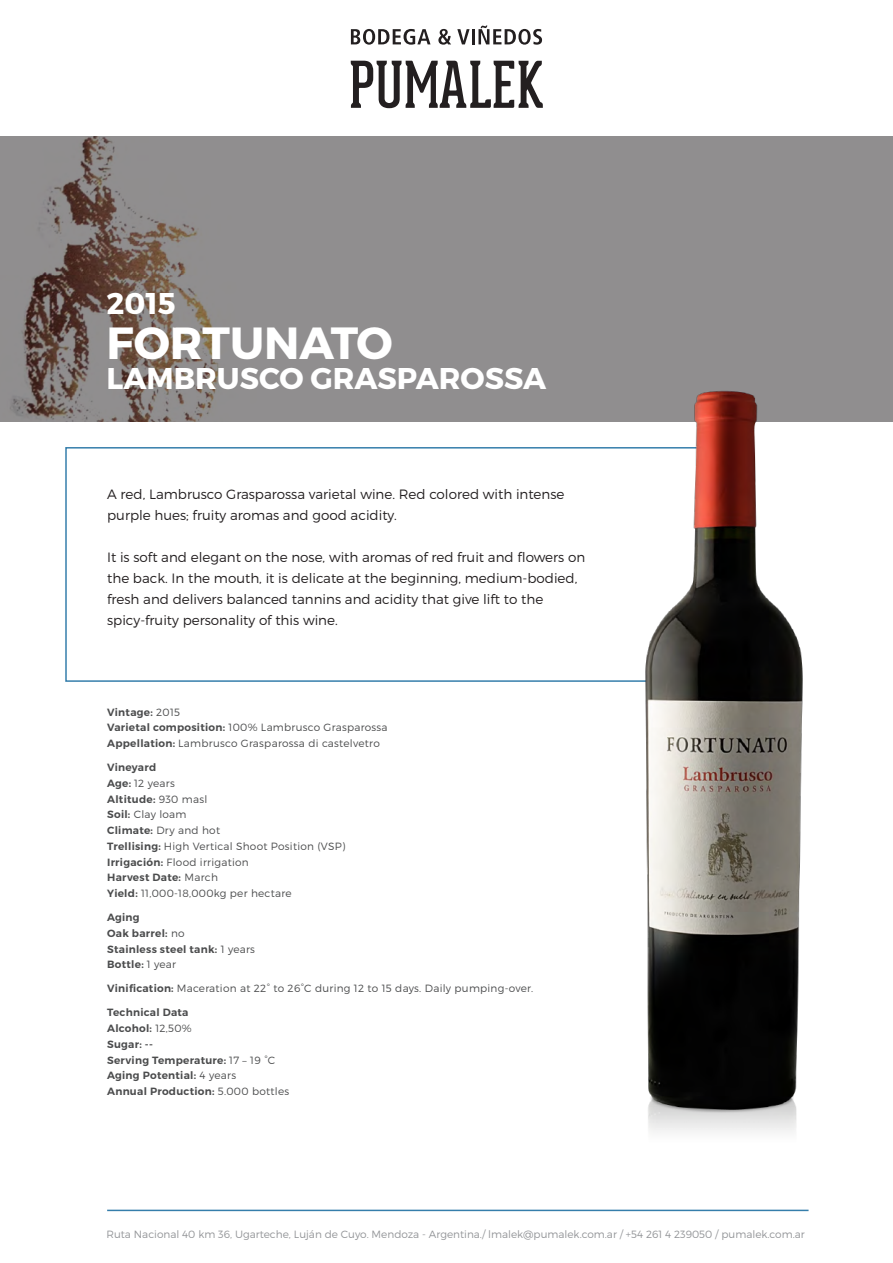
<style>
.page{position:relative;width:893px;height:1263px;background:#fff}
.page>*{position:absolute;margin:0;border:0;box-sizing:border-box;transform-origin:0 0}
.t1{font:700 45px "Montserrat";color:#fff}
.t2{font:700 30px "Montserrat";color:#fff}
.t3{font:300 13.5px/21px "Montserrat";color:#231f20}
.t4{font:300 10.5px/15.8px "Montserrat";letter-spacing:.025em;color:#4b4c4d}
.t5{font:600 10.5px/15.8px "Montserrat";letter-spacing:.025em;color:#4b4c4d}
.t6{font:300 10.5px "Montserrat";color:#939598}
.s1{font-weight:600}
.s2{font-weight:300}
</style>
<div class="page">
<svg style="left:351px;top:61px;width:192px;height:47px"></svg>
<svg style="left:351px;top:29px;width:79px;height:16px"></svg>
<svg style="left:438px;top:29px;width:13px;height:16px"></svg>
<svg style="left:457px;top:29px;width:13px;height:15px"></svg>
<hr style="left:472px;top:29px;width:3px;height:15px;background:#231f20">
<svg style="left:478px;top:26px;width:64px;height:19px"></svg>
<img style="left:0;top:136px;width:573px;height:286px">
<div style="left:573px;top:136px;width:320px;height:286px;background:#908e8f"></div>
<div style="left:65px;top:447px;width:665px;height:235px;border:2px solid #357eab"></div>
<hr style="left:107px;top:1209px;width:702px;height:2px;background:#357eab">
<img style="left:584px;top:391px;width:219px;height:742px">
<h2 class="t2" style="left:106px;top:284px;width:71px">2015</h2>
<h1 class="t1" style="left:106px;top:315px;width:288px">FORTUNATO</h1>
<h2 class="t2" style="left:106px;top:359px;width:441px">LAMBRUSCO GRASPAROSSA</h2>
<p class="t3" style="left:107px;top:484px;width:459px">A red, Lambrusco Grasparossa varietal wine. Red colored with intense purple hues; fruity aromas and good acidity.</p>
<p class="t3" style="left:107px;top:547px;width:480px">It is soft and elegant on the nose, with aromas of red fruit and flowers on the back. In the mouth, it is delicate at the beginning, medium-bodied, fresh and delivers balanced tannins and acidity that give lift to the spicy-fruity personality of this wine.</p>
<p class="t4" style="left:107px;top:704px;width:282px"><span class="s1">Vintage:</span> 2015<br><span class="s1">Varietal composition:</span> 100% Lambrusco Grasparossa<br><span class="s1">Appellation:</span> Lambrusco Grasparossa di castelvetro</p>
<p class="t4" style="left:107px;top:759px;width:240px"><span class="s1">Vineyard<br>Age:</span> 12 years<br><span class="s1">Altitude:</span> 930 masl<br><span class="s1">Soil:</span> Clay loam<br><span class="s1">Climate:</span> Dry and hot<br><span class="s1">Trellising:</span> High Vertical Shoot Position (VSP)<br><span class="s1">Irrigación:</span> Flood irrigation<br><span class="s1">Harvest Date:</span> March<br><span class="s1">Yield:</span> 11,000-18,000kg per hectare</p>
<p class="t5" style="left:107px;top:910px;width:149px">Aging<br>Oak barrel: <span class="s2">no<br></span>Stainless steel tank: <span class="s2">1 years<br></span>Bottle: <span class="s2">1 year</span></p>
<p class="t4" style="left:107px;top:981px;width:428px"><span class="s1">Vinification:</span> Maceration at 22° to 26°C during 12 to 15 days. Daily pumping-over.</p>
<p class="t5" style="left:107px;top:1005px;width:184px">Technical Data<br>Alcohol: <span class="s2">12,50%<br></span>Sugar: --<br>Serving Temperature: <span class="s2">17 – 19 °C<br></span>Aging Potential: <span class="s2">4 years<br></span>Annual Production: <span class="s2">5.000 bottles</span></p>
<p class="t6" style="left:106px;top:1228px;width:700px">Ruta Nacional 40 km 36, Ugarteche, Luján de Cuyo. Mendoza - Argentina./ lmalek@pumalek.com.ar / +54 261 4 239050 / pumalek.com.ar</p>
</div>
